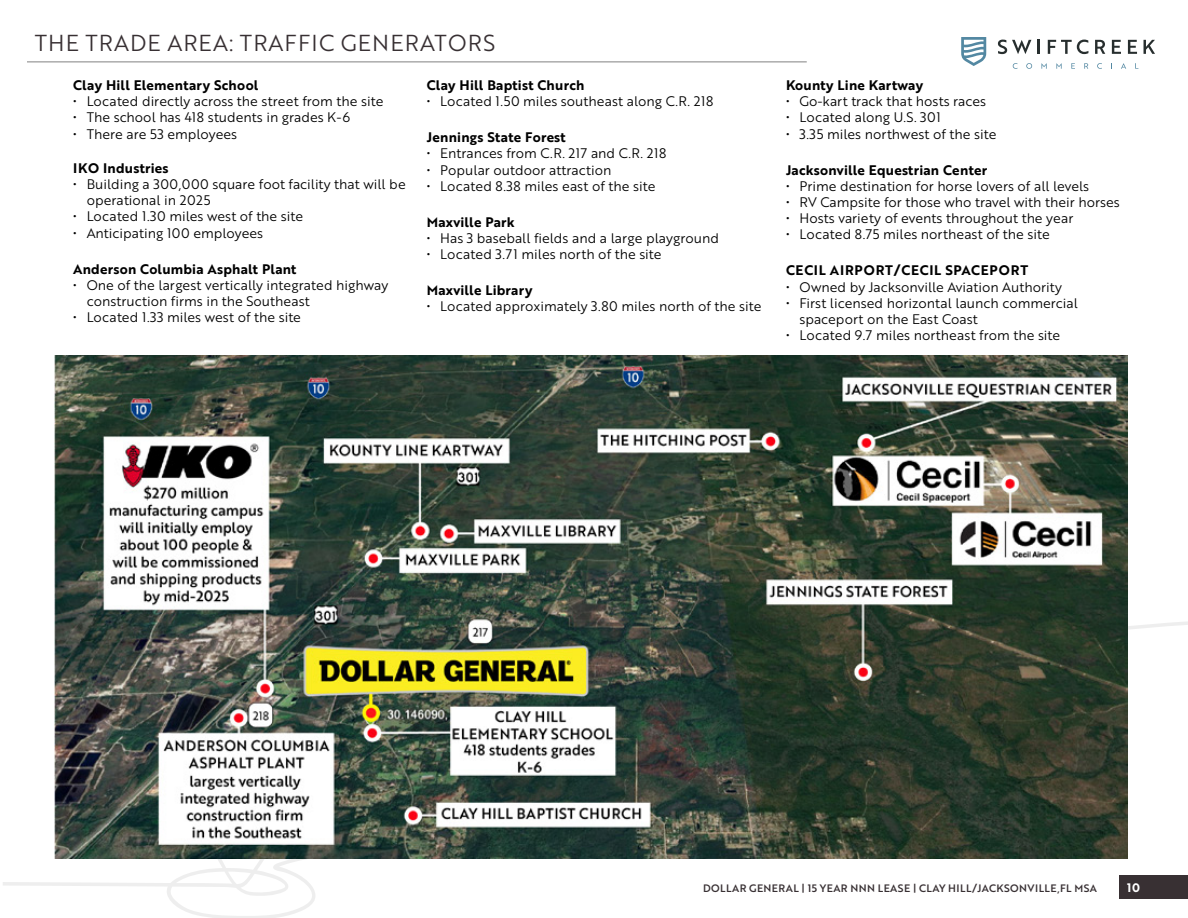
<style>
.page{position:relative;width:1188px;height:918px;background:#fff}
.page>*{position:absolute;margin:0;border:0;box-sizing:border-box;transform-origin:0 0}
.t1{font:22.5px "Brother 1816 Book";letter-spacing:.05em;color:#383033}
.t2{font:13.5px/16.2px "Brother 1816 Book";color:#000}
.t3{font:13.5px "Brother 1816 Bold";letter-spacing:.015em;color:#000}
.t4{font:13.5px "Brother 1816 Bold";letter-spacing:.055em;color:#000}
.t5{font:12px "Brother 1816 Bold";color:#fff}
.t6{font:10.5px "Brother 1816 Medium";letter-spacing:.04em;color:#383033}
</style>
<div class="page">
<hr style="left:27px;top:61px;width:780px;height:2px;background:#ababab">
<svg style="left:1121px;top:63px;width:5px;height:6px"></svg>
<svg style="left:998px;top:40px;width:33px;height:14px"></svg>
<svg style="left:1038px;top:40px;width:2px;height:14px"></svg>
<svg style="left:1048px;top:40px;width:40px;height:14px"></svg>
<svg style="left:1095px;top:40px;width:10px;height:14px"></svg>
<svg style="left:1112px;top:40px;width:9px;height:14px"></svg>
<svg style="left:1128px;top:40px;width:9px;height:14px"></svg>
<svg style="left:1144px;top:40px;width:11px;height:14px"></svg>
<svg style="left:961px;top:37px;width:25px;height:29px"></svg>
<svg style="left:1013px;top:63px;width:4px;height:6px"></svg>
<svg style="left:1026px;top:63px;width:6px;height:6px"></svg>
<svg style="left:1041px;top:63px;width:6px;height:6px"></svg>
<svg style="left:1056px;top:63px;width:6px;height:6px"></svg>
<svg style="left:1071px;top:63px;width:4px;height:6px"></svg>
<svg style="left:1084px;top:63px;width:4px;height:6px"></svg>
<svg style="left:1097px;top:63px;width:5px;height:6px"></svg>
<svg style="left:3px;top:622px;width:1185px;height:296px"></svg>
<img style="left:54px;top:355px;width:1074px;height:504px">
<h1 class="t1" style="left:35px;top:26px;width:462px">THE TRADE AREA: TRAFFIC GENERATORS</h1>
<p class="t3" style="left:73px;top:75px;width:187px">Clay Hill Elementary School</p>
<p class="t2" style="left:73px;top:93px;width:312px">• Located directly across the street from the site</p>
<p class="t2" style="left:73px;top:109px;width:279px">• The school has 418 students in grades K-6</p>
<p class="t2" style="left:73px;top:125px;width:166px">• There are 53 employees</p>
<p class="t3" style="left:73px;top:158px;width:97px">IKO Industries</p>
<p class="t2" style="left:87px;top:176px;width:321px;text-indent:-14px">• Building a 300,000 square foot facility that will be operational in 2025</p>
<p class="t2" style="left:73px;top:208px;width:232px">• Located 1.30 miles west of the site</p>
<p class="t2" style="left:73px;top:224px;width:192px">• Anticipating 100 employees</p>
<p class="t3" style="left:73px;top:259px;width:225px">Anderson Columbia Asphalt Plant</p>
<p class="t2" style="left:87px;top:276px;width:303px;text-indent:-14px">• One of the largest vertically integrated highway construction firms in the Southeast</p>
<p class="t2" style="left:73px;top:309px;width:229px">• Located 1.33 miles west of the site</p>
<p class="t3" style="left:427px;top:75px;width:159px">Clay Hill Baptist Church</p>
<p class="t2" style="left:427px;top:93px;width:288px">• Located 1.50 miles southeast along C.R. 218</p>
<p class="t3" style="left:427px;top:127px;width:141px">Jennings State Forest</p>
<p class="t2" style="left:427px;top:145px;width:241px">• Entrances from C.R. 217 and C.R. 218</p>
<p class="t2" style="left:427px;top:161px;width:186px">• Popular outdoor attraction</p>
<p class="t2" style="left:427px;top:177px;width:230px">• Located 8.38 miles east of the site</p>
<p class="t3" style="left:427px;top:212px;width:89px">Maxville Park</p>
<p class="t2" style="left:427px;top:230px;width:294px">• Has 3 baseball fields and a large playground</p>
<p class="t2" style="left:427px;top:246px;width:236px">• Located 3.71 miles north of the site</p>
<p class="t3" style="left:427px;top:280px;width:107px">Maxville Library</p>
<p class="t2" style="left:427px;top:298px;width:336px">• Located approximately 3.80 miles north of the site</p>
<p class="t3" style="left:786px;top:75px;width:139px">Kounty Line Kartway</p>
<p class="t2" style="left:786px;top:93px;width:202px">• Go-kart track that hosts races</p>
<p class="t2" style="left:786px;top:109px;width:156px">• Located along U.S. 301</p>
<p class="t2" style="left:786px;top:125px;width:212px">• 3.35 miles northwest of the site</p>
<p class="t3" style="left:786px;top:160px;width:203px">Jacksonville Equestrian Center</p>
<p class="t2" style="left:786px;top:177px;width:305px">• Prime destination for horse lovers of all levels</p>
<p class="t2" style="left:786px;top:194px;width:335px">• RV Campsite for those who travel with their horses</p>
<p class="t2" style="left:786px;top:210px;width:289px">• Hosts variety of events throughout the year</p>
<p class="t2" style="left:786px;top:226px;width:265px">• Located 8.75 miles northeast of the site</p>
<p class="t4" style="left:786px;top:260px;width:244px">CECIL AIRPORT/CECIL SPACEPORT</p>
<p class="t2" style="left:786px;top:278px;width:277px">• Owned by Jacksonville Aviation Authority</p>
<p class="t2" style="left:800px;top:294px;width:280px;text-indent:-14px">• First licensed horizontal launch commercial spaceport on the East Coast</p>
<p class="t2" style="left:786px;top:327px;width:276px">• Located 9.7 miles northeast from the site</p>
<p class="t6" style="left:703px;top:880px;width:395px">DOLLAR GENERAL | 15 YEAR NNN LEASE | CLAY HILL/JACKSONVILLE,FL MSA</p>
<p class="t5" style="left:1127px;top:879px;width:14px">10</p>
</div>
